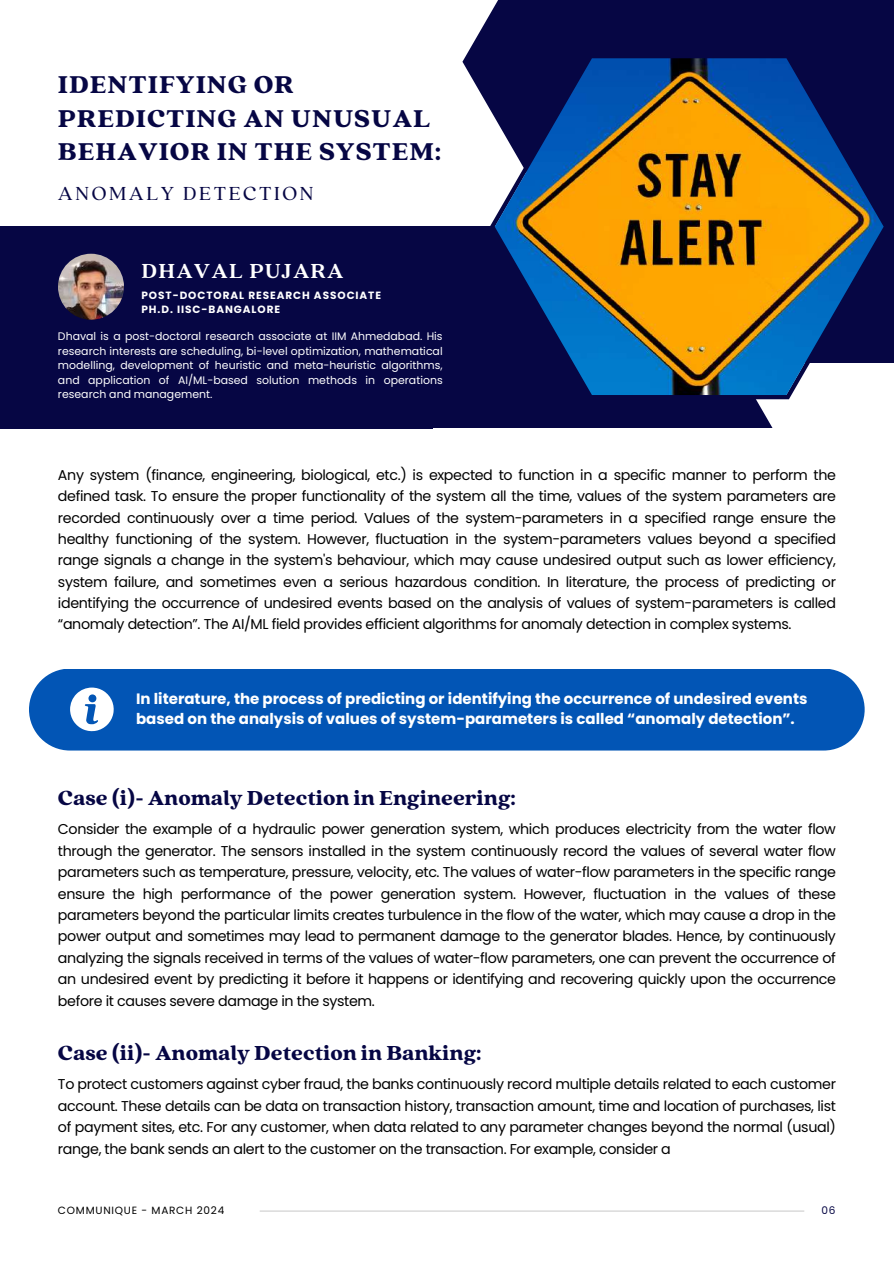
<style>
.page{position:relative;width:894px;height:1264px;background:#fff}
.page>*{position:absolute;margin:0;border:0;box-sizing:border-box;transform-origin:0 0}
.t1{font:900 27px/33.8px "Quincy CF";letter-spacing:.035em;color:#060644}
.t2{font:700 22.65px "Quincy CF";letter-spacing:.055em;color:#fff}
.t3{font:900 22.5px "Quincy CF";color:#060644}
.t4{font:21px "Quincy CF";letter-spacing:.125em;color:#060644}
.t5{font:700 15px/20.2px "Poppins";color:#fff}
.t6{font:14.25px/21.3px "Poppins";letter-spacing:-.025em;color:#000;text-align:justify}
.t7{font:10.95px/14.5px "Poppins";color:#fff;text-align:justify}
.t8{font:700 10.5px/14px "Poppins";letter-spacing:.09em;color:#fff}
.t9{font:10.5px "Poppins";letter-spacing:.07em;color:#000}
.t10{font:10.5px "Poppins";color:#060644}
</style>
<div class="page">
<svg style="left:705px;top:395px;width:67px;height:33px;background:#1f1f56"></svg>
<div style="left:0;top:227px;width:705px;height:202px;background:#060644"></div>
<div style="left:616px;top:0;width:277px;height:362px;background:#060644"></div>
<img style="left:58px;top:254px;width:66px;height:66px;border-radius:50%">
<svg style="left:462px;top:0;width:154px;height:116px"></svg>
<img style="left:494px;top:58px;width:389px;height:337px">
<hr style="left:260px;top:1210px;width:544px;height:1px;background:#cdcdcd">
<div style="left:29px;top:668px;width:835px;height:82px;background:#0255b5;border-radius:41px"></div>
<svg style="left:70px;top:687px;width:44px;height:44px"></svg>
<h1 class="t1" style="left:58px;top:66px;width:385px">IDENTIFYING OR<br>PREDICTING AN UNUSUAL<br>BEHAVIOR IN THE SYSTEM:</h1>
<h3 class="t4" style="left:58px;top:179px;width:257px">ANOMALY DETECTION</h3>
<h2 class="t2" style="left:141px;top:256px;width:203px">DHAVAL PUJARA</h2>
<p class="t8" style="left:141px;top:289px;width:241px">POST-DOCTORAL RESEARCH ASSOCIATE<br>PH.D. IISC-BANGALORE</p>
<p class="t7" style="left:58px;top:329px;width:386px">Dhaval is a post-doctoral research associate at IIM Ahmedabad. His research interests are scheduling, bi-level optimization, mathematical modelling, development of heuristic and meta-heuristic algorithms, and application of AI/ML-based solution methods in operations research and management.</p>
<p class="t6" style="left:58px;top:464px;width:779px">Any system (finance, engineering, biological, etc.) is expected to function in a specific manner to perform the defined task. To ensure the proper functionality of the system all the time, values of the system parameters are recorded continuously over a time period. Values of the system-parameters in a specified range ensure the healthy functioning of the system. However, fluctuation in the system-parameters values beyond a specified range signals a change in the system's behaviour, which may cause undesired output such as lower efficiency, system failure, and sometimes even a serious hazardous condition. In literature, the process of predicting or identifying the occurrence of undesired events based on the analysis of values of system-parameters is called “anomaly detection”. The AI/ML field provides efficient algorithms for anomaly detection in complex systems.</p>
<p class="t5" style="left:136px;top:688px;width:672px">In literature, the process of predicting or identifying the occurrence of undesired events based on the analysis of values of system-parameters is called “anomaly detection”.</p>
<h3 class="t3" style="left:58px;top:783px;width:459px">Case (i)- Anomaly Detection in Engineering:</h3>
<p class="t6" style="left:58px;top:818px;width:779px">Consider the example of a hydraulic power generation system, which produces electricity from the water flow through the generator. The sensors installed in the system continuously record the values of several water flow parameters such as temperature, pressure, velocity, etc. The values of water-flow parameters in the specific range ensure the high performance of the power generation system. However, fluctuation in the values of these parameters beyond the particular limits creates turbulence in the flow of the water, which may cause a drop in the power output and sometimes may lead to permanent damage to the generator blades. Hence, by continuously analyzing the signals received in terms of the values of water-flow parameters, one can prevent the occurrence of an undesired event by predicting it before it happens or identifying and recovering quickly upon the occurrence before it causes severe damage in the system.</p>
<h3 class="t3" style="left:58px;top:1038px;width:425px">Case (ii)- Anomaly Detection in Banking:</h3>
<p class="t6" style="left:58px;top:1073px;width:779px">To protect customers against cyber fraud, the banks continuously record multiple details related to each customer account. These details can be data on transaction history, transaction amount, time and location of purchases, list of payment sites, etc. For any customer, when data related to any parameter changes beyond the normal (usual) range, the bank sends an alert to the customer on the transaction. For example, consider a</p>
<p class="t9" style="left:58px;top:1202px;width:168px">COMMUNIQUE - MARCH 2024</p>
<p class="t10" style="left:821px;top:1202px;width:16px">06</p>
</div>
